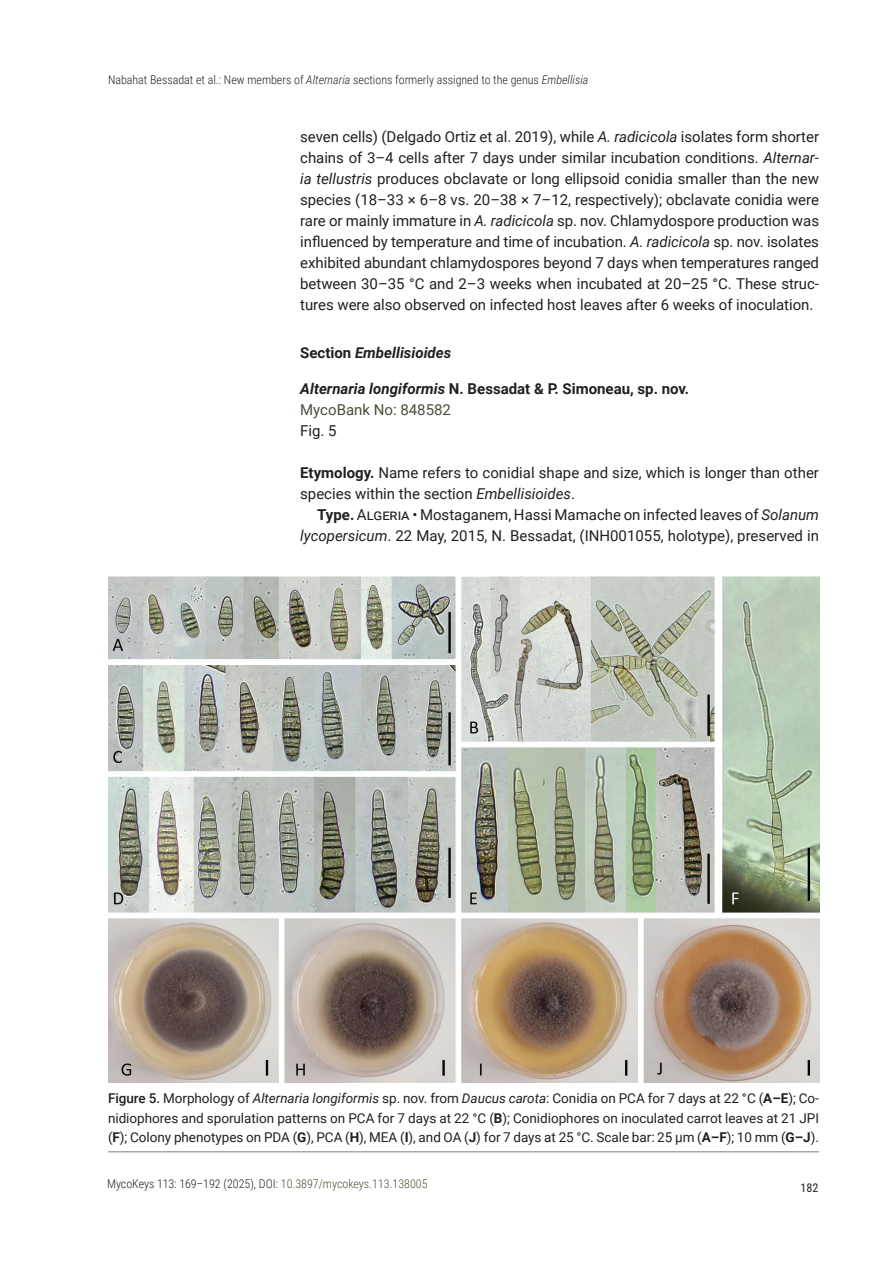
<style>
.page{position:relative;width:893px;height:1263px;background:#fff}
.page>*{position:absolute;margin:0;border:0;box-sizing:border-box;transform-origin:0 0}
.t1{font:15px/21px "Roboto";color:#231f20;text-align:justify}
.t2{font:700 15px/21px "Roboto";color:#231f20}
.t3{font:italic 700 15px "Roboto";color:#231f20}
.t4{font:13.5px/19.8px "Roboto";color:#231f20;text-align:justify}
.t5{font:300 12px "Roboto Condensed";color:#231f20}
.t6{font:12px "Roboto Condensed";color:#231f20}
.s1{font-style:italic}
.s2{font-style:normal}
.s3{font-weight:400;color:#4c4d37}
.s4{font-weight:700}
.s5{font-weight:500}
.s6{color:#4c4d37}
</style>
<div class="page">
<hr style="left:108px;top:1151px;width:711px;height:1px;background:#a8a9ad">
<img style="left:108px;top:576px;width:711px;height:506px">
<p class="t5" style="left:108px;top:71px;width:482px">Nabahat Bessadat et al.: New members of <span class="s1">Alternaria</span> sections formerly assigned to the genus <span class="s1">Embellisia</span></p>
<p class="t1" style="left:300px;top:125px;width:520px">seven cells) (Delgado Ortiz et al. 2019), while <span class="s1">A. radicicola</span> isolates form shorter chains of 3–4 cells after 7 days under similar incubation conditions. <span class="s1">Alternar&shy;ia tellustris</span> produces obclavate or long ellipsoid conidia smaller than the new species (18–33 × 6–8 vs. 20–38 × 7–12, respectively); obclavate conidia were rare or mainly immature in <span class="s1">A. radicicola</span> sp. nov. Chlamydospore production was influenced by temperature and time of incubation. <span class="s1">A. radicicola</span> sp. nov. isolates exhibited abundant chlamydospores beyond 7 days when temperatures ranged between 30–35 °C and 2–3 weeks when incubated at 20–25 °C. These struc&shy;tures were also observed on infected host leaves after 6 weeks of inoculation.</p>
<p class="t3" style="left:300px;top:343px;width:153px"><span class="s2">Section</span> Embellisioides</p>
<p class="t2" style="left:300px;top:377px;width:390px"><span class="s1">Alternaria longiformis</span> N. Bessadat &amp; P. Simoneau, sp. nov.<br><span class="s3">MycoBank No: 848582</span></p>
<p class="t1" style="left:300px;top:419px;width:38px">Fig. 5</p>
<p class="t1" style="left:300px;top:461px;width:520px"><span class="s4">Etymology.</span> Name refers to conidial shape and size, which is longer than other species within the section <span class="s1">Embellisioides</span>.</p>
<p class="t1" style="left:300px;top:503px;width:520px;text-align:right"><span class="s4">Type.</span> Algeria • Mostaganem, Hassi Mamache on infected leaves of <span class="s1">Solanum lycopersicum</span>. 22 May, 2015, N. Bessadat, (INH001055, holotype), preserved in</p>
<p class="t4" style="left:108px;top:1088px;width:713px"><span class="s5">Figure 5.</span> Morphology of <span class="s1">Alternaria longiformis</span> sp. nov. from <span class="s1">Daucus carota</span>: Conidia on PCA for 7 days at 22 °C (<span class="s4">A–E</span>); Co&shy;nidiophores and sporulation patterns on PCA for 7 days at 22 °C (<span class="s4">B</span>); Conidiophores on inoculated carrot leaves at 21 JPI (<span class="s4">F</span>); Colony phenotypes on PDA (<span class="s4">G</span>), PCA (<span class="s4">H</span>), MEA (<span class="s4">I</span>), and OA (<span class="s4">J</span>) for 7 days at 25 °C. Scale bar: 25 µm (<span class="s4">A–F</span>); 10 mm (<span class="s4">G–J</span>).</p>
<p class="t5" style="left:107px;top:1175px;width:322px">MycoKeys 113: 169–192 (2025), DOI: <span class="s6">10.3897/mycokeys.113.138005</span></p>
<p class="t6" style="left:801px;top:1179px;width:19px">182</p>
</div>
